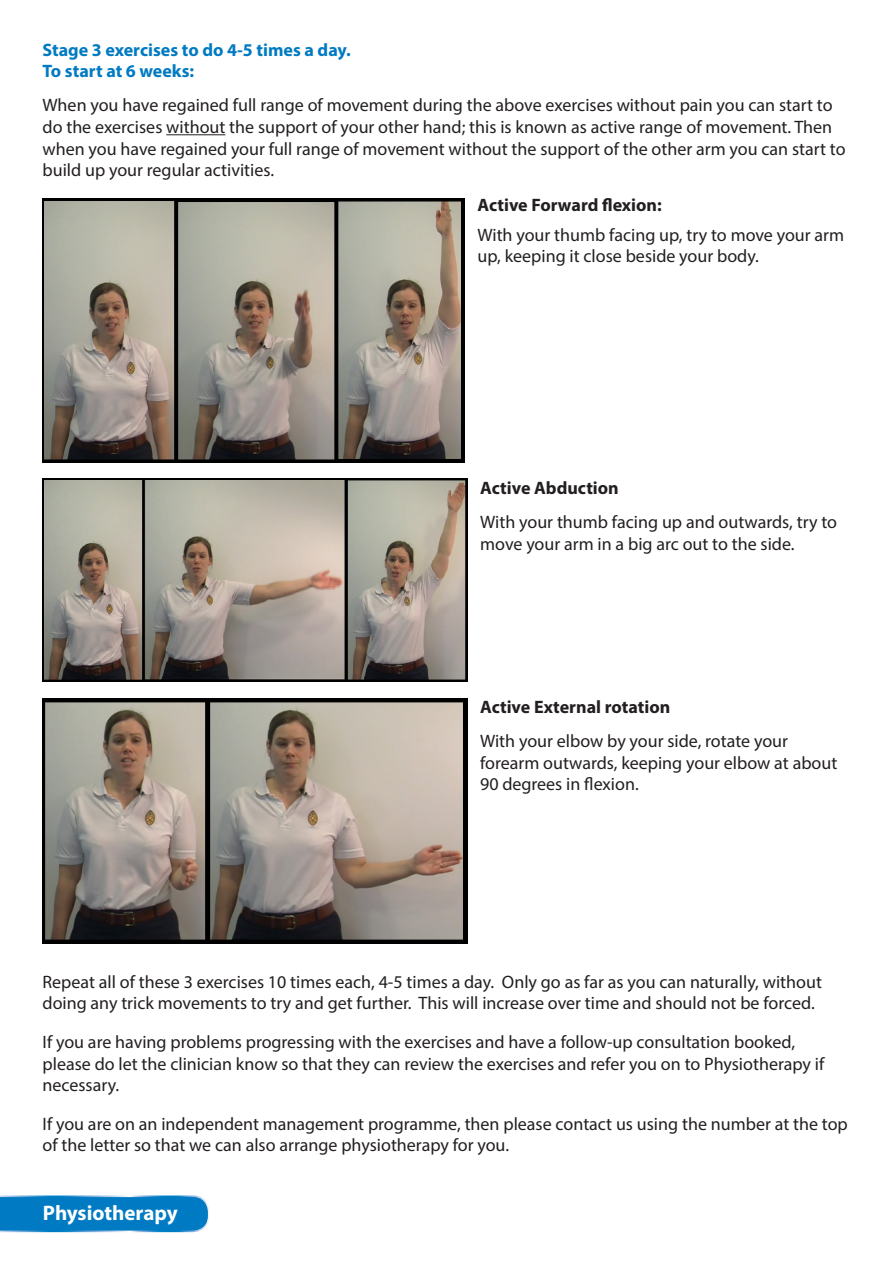
<style>
.page{position:relative;width:893px;height:1263px;background:#fff}
.page>*{position:absolute;margin:0;border:0;box-sizing:border-box;transform-origin:0 0}
.t1{font:700 21px "Myriad Pro";color:#fff}
.t2{font:18px/21.6px "Myriad Pro";color:#231f20}
.t3{font:700 18px "Myriad Pro";color:#231f20}
.t4{font:700 18px "Myriad Pro";color:#007ac2}
</style>
<div class="page">
<svg style="left:0;top:1195px;width:209px;height:37px;background:#0f81c5"></svg>
<hr style="left:166px;top:134px;width:59px;height:1px;background:#231f20">
<img style="left:43px;top:199px;width:422px;height:263px">
<img style="left:43px;top:479px;width:424px;height:203px">
<img style="left:43px;top:698px;width:424px;height:246px">
<p class="t4" style="left:43px;top:38px;width:310px">Stage 3 exercises to do 4-5 times a day.</p>
<p class="t4" style="left:43px;top:59px;width:153px">To start at 6 weeks:</p>
<p class="t2" style="left:43px;top:94px;width:805px">When you have regained full range of movement during the above exercises without pain you can start to do the exercises without the support of your other hand; this is known as active range of movement. Then when you have regained your full range of movement without the support of the other arm you can start to build up your regular activities.</p>
<p class="t3" style="left:477px;top:193px;width:186px">Active Forward flexion:</p>
<p class="t2" style="left:477px;top:224px;width:368px">With your thumb facing up, try to move your arm up, keeping it close beside your body.</p>
<p class="t3" style="left:480px;top:476px;width:140px">Active Abduction</p>
<p class="t2" style="left:480px;top:511px;width:358px">With your thumb facing up and outwards, try to move your arm in a big arc out to the side.</p>
<p class="t3" style="left:480px;top:695px;width:192px">Active External rotation</p>
<p class="t2" style="left:480px;top:730px;width:359px">With your elbow by your side, rotate your forearm outwards, keeping your elbow at about<br>90 degrees in flexion.</p>
<p class="t2" style="left:43px;top:971px;width:781px">Repeat all of these 3 exercises 10 times each, 4-5 times a day. Only go as far as you can naturally, without doing any trick movements to try and get further. This will increase over time and should not be forced.</p>
<p class="t2" style="left:43px;top:1031px;width:783px">If you are having problems progressing with the exercises and have a follow-up consultation booked, please do let the clinician know so that they can review the exercises and refer you on to Physiotherapy if necessary.</p>
<p class="t2" style="left:43px;top:1113px;width:807px">If you are on an independent management programme, then please contact us using the number at the top of the letter so that we can also arrange physiotherapy for you.</p>
<p class="t1" style="left:43px;top:1199px;width:137px">Physiotherapy</p>
</div>
